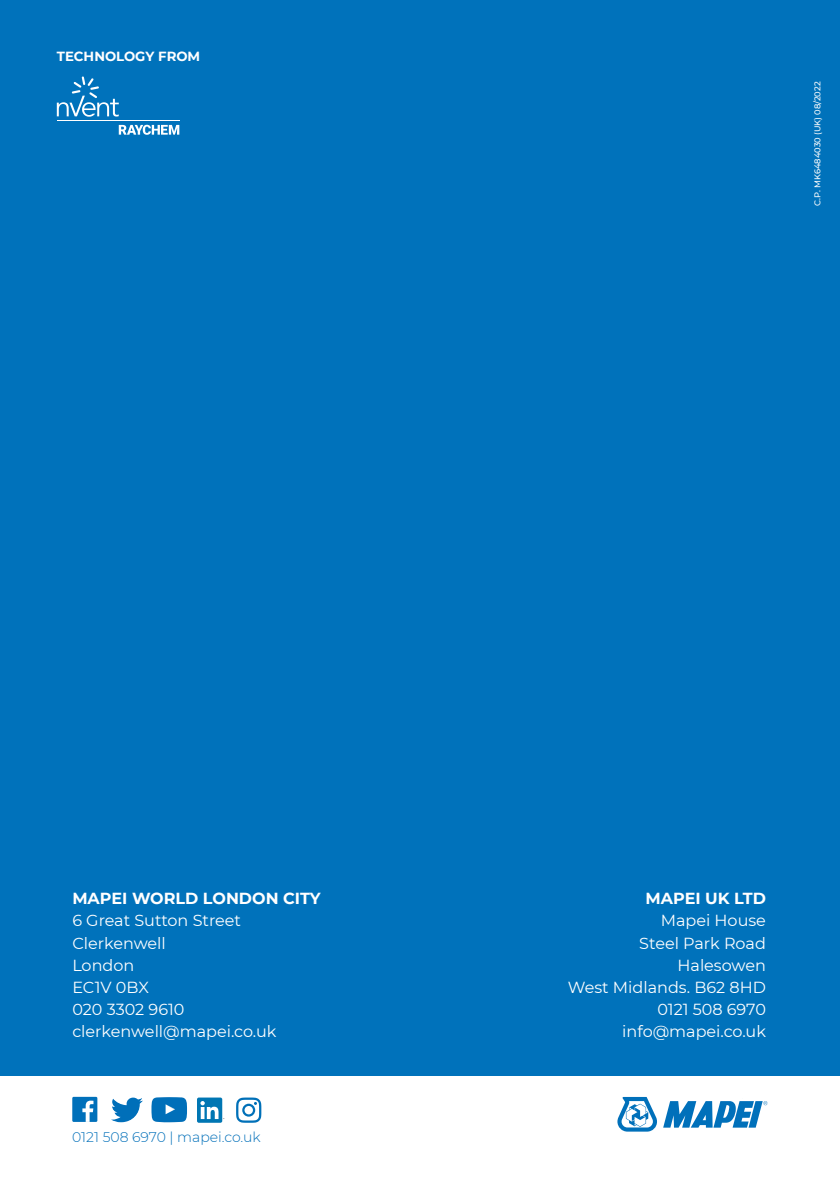
<style>
.page{position:relative;width:840px;height:1191px;background:#fff}
.page>*{position:absolute;margin:0;border:0;box-sizing:border-box;transform-origin:0 0}
.t1{font:16px/22px "Montserrat";color:#fff;text-align:right}
.t2{font:700 16px "Montserrat";color:#fff}
.t3{font:300 14px "Montserrat";color:#006fb9}
.t4{font:700 13.2px "Montserrat";color:#fff}
.t5{font:500 8.4px "Montserrat";letter-spacing:-.005em;color:#fff}
</style>
<div class="page">
<div style="left:0;top:0;width:839px;height:1191px;background:#0072bb"></div>
<div style="left:0;top:1076px;width:839px;height:115px;background:#fff"></div>
<svg style="left:617px;top:1097px;width:39px;height:34px"></svg>
<svg style="left:663px;top:1101px;width:104px;height:26px"></svg>
<svg style="left:111px;top:1097px;width:32px;height:25px"></svg>
<svg style="left:151px;top:1097px;width:36px;height:25px"></svg>
<div style="left:197px;top:1097px;width:25px;height:25px;background:#0076b3;border-radius:2px"></div>
<svg style="left:200px;top:1101px;width:24px;height:18px"></svg>
<svg style="left:236px;top:1097px;width:25px;height:25px"></svg>
<div style="left:72px;top:1096px;width:25px;height:26px;background:#0070ba"></div>
<svg style="left:82px;top:1100px;width:11px;height:22px"></svg>
<svg style="left:119px;top:125px;width:60px;height:10px"></svg>
<hr style="left:57px;top:120px;width:122px;height:1px;background:#fff">
<svg style="left:57px;top:76px;width:62px;height:41px"></svg>
<p class="t4" style="left:57px;top:47px;width:145px">TECHNOLOGY FROM</p>
<p class="t5" style="left:811px;top:206px;width:125px;rotate:-90deg">C.P. MK6484030 (UK) 08/2022</p>
<p class="t2" style="left:72px;top:887px;width:250px">MAPEI WORLD LONDON CITY</p>
<p class="t1" style="left:72px;top:909px;width:205px;text-align:left">6 Great Sutton Street<br>Clerkenwell<br>London<br>EC1V 0BX<br>020 3302 9610 clerkenwell@mapei.co.uk</p>
<p class="t3" style="left:72px;top:1128px;width:190px">0121 508 6970 | mapei.co.uk</p>
<p class="t2" style="left:645px;top:887px;width:122px">MAPEI UK LTD</p>
<p class="t1" style="left:567px;top:909px;width:199px">Mapei House<br>Steel Park Road<br>Halesowen<br>West Midlands. B62 8HD<br>0121 508 6970 info@mapei.co.uk</p>
</div>
